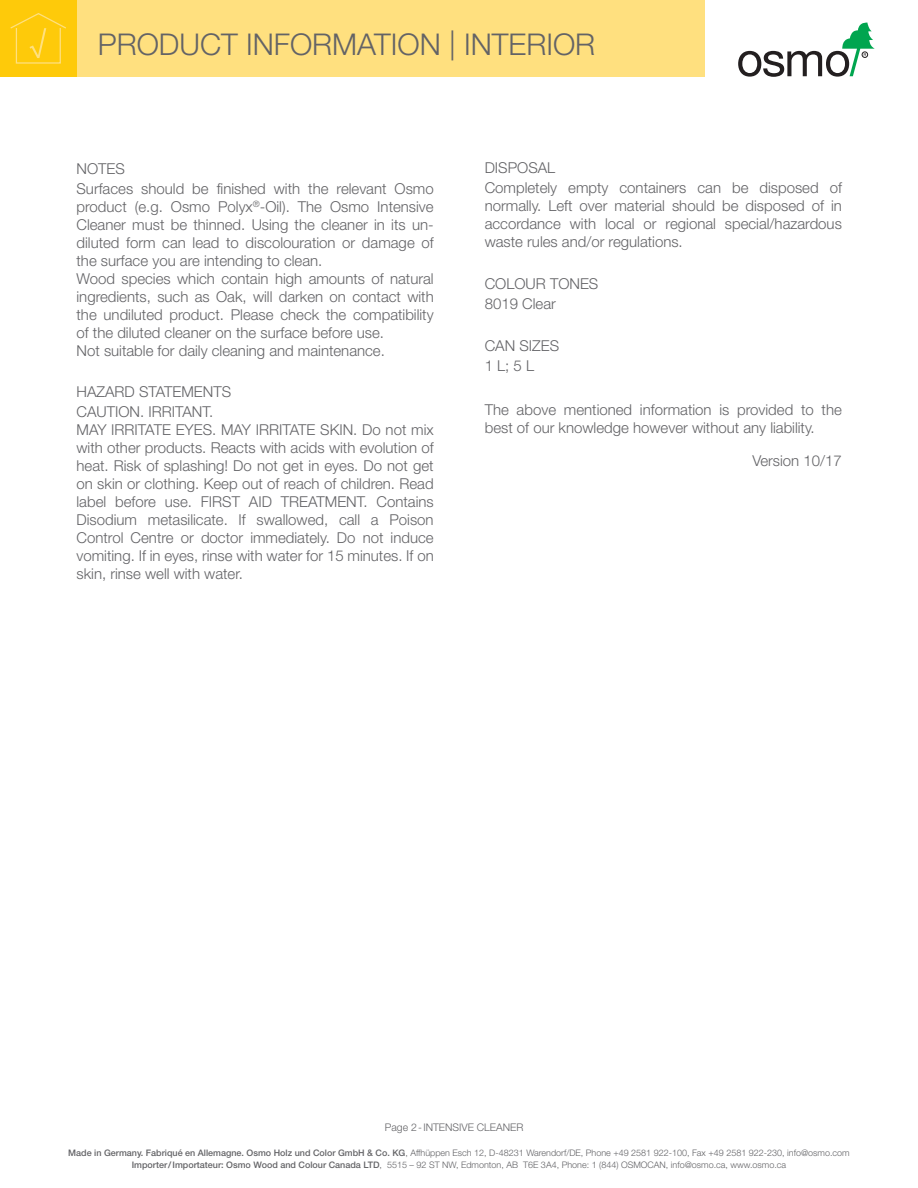
<style>
.page{position:relative;width:918px;height:1188px;background:#fff}
.page>*{position:absolute;margin:0;border:0;box-sizing:border-box;transform-origin:0 0}
.t1{font:300 30px "Helvetica Neue";color:#636366}
.Produkt_Backtext{font:300 15px/18px "Helvetica Neue";color:#636366;text-align:justify}
.PI_Fließtext_Head{font:300 15px "Helvetica Neue";color:#636366}
.t2{font:300 10.5px "Helvetica Neue";color:#636366}
.t3{font:300 9px/12px "Helvetica Neue";color:#636366;text-align:center}
.s1{font-weight:500}
</style>
<div class="page">
<svg style="left:738px;top:23px;width:137px;height:54px"></svg>
<div style="left:77px;top:0;width:628px;height:77px;background:#ffe07f"></div>
<div style="left:0;top:0;width:77px;height:77px;background:#feca0a"></div>
<svg style="left:10px;top:13px;width:56px;height:51px"></svg>
<h1 class="t1" style="left:98px;top:26px;width:499px">PRODUCT INFORMATION | INTERIOR</h1>
<p class="PI_Fließtext_Head" style="left:77px;top:159px;width:50px">NOTES</p>
<p class="Produkt_Backtext" style="left:77px;top:179px;width:359px">Surfaces should be finished with the relevant Osmo product (e.g. Osmo Polyx<sup>®</sup>-Oil). The Osmo Intensive Cleaner must be thinned. Using the cleaner in its un&shy;diluted form can lead to discolouration or damage of the surface you are intending to clean.</p>
<p class="Produkt_Backtext" style="left:77px;top:269px;width:359px">Wood species which contain high amounts of natural ingredients, such as Oak, will darken on contact with the undiluted product. Please check the compatibility of the diluted cleaner on the surface before use.</p>
<p class="Produkt_Backtext" style="left:77px;top:341px;width:310px">Not suitable for daily cleaning and maintenance.</p>
<p class="PI_Fließtext_Head" style="left:77px;top:383px;width:156px">HAZARD STATEMENTS</p>
<p class="Produkt_Backtext" style="left:77px;top:403px;width:138px">CAUTION. IRRITANT.</p>
<p class="Produkt_Backtext" style="left:77px;top:421px;width:359px">MAY IRRITATE EYES. MAY IRRITATE SKIN. Do not mix with other products. Reacts with acids with evolution of heat. Risk of splashing! Do not get in eyes. Do not get on skin or clothing. Keep out of reach of children. Read label before use. FIRST AID TREATMENT. Contains Disodium metasilicate. If swallowed, call a Poison Control Centre or doctor immediately. Do not induce vomiting. If in eyes, rinse with water for 15 minutes. If on skin, rinse well with water.</p>
<p class="PI_Fließtext_Head" style="left:485px;top:159px;width:72px">DISPOSAL</p>
<p class="Produkt_Backtext" style="left:485px;top:179px;width:359px">Completely empty containers can be disposed of normally. Left over material should be disposed of in accordance with local or regional special/hazardous waste rules and/or regulations.</p>
<p class="PI_Fließtext_Head" style="left:485px;top:275px;width:115px">COLOUR TONES</p>
<p class="Produkt_Backtext" style="left:485px;top:295px;width:73px">8019 Clear</p>
<p class="PI_Fließtext_Head" style="left:485px;top:336px;width:76px">CAN SIZES</p>
<p class="Produkt_Backtext" style="left:485px;top:356px;width:51px">1 L; 5 L</p>
<p class="Produkt_Backtext" style="left:485px;top:400px;width:359px">The above mentioned information is provided to the best of our knowledge however without any liability.</p>
<p class="Produkt_Backtext" style="left:752px;top:451px;width:91px">Version 10/17</p>
<p class="t2" style="left:385px;top:1121px;width:140px">Page 2-INTENSIVE CLEANER</p>
<p class="t3" style="left:68px;top:1147px;width:783px"><span class="s1">Made in Germany. Fabriqué en Allemagne. Osmo Holz und Color GmbH &amp; Co. KG</span>, Affhüppen Esch 12, D-48231 Warendorf/DE, Phone +49 2581 922-100, Fax +49 2581 922-230, info@osmo.com<br><span class="s1">Importer/Importateur: Osmo Wood and Colour Canada LTD</span>, 5515 – 92 ST NW, Edmonton, AB T6E 3A4, Phone: 1 (844) OSMOCAN, info@osmo.ca, www.osmo.ca</p>
</div>
